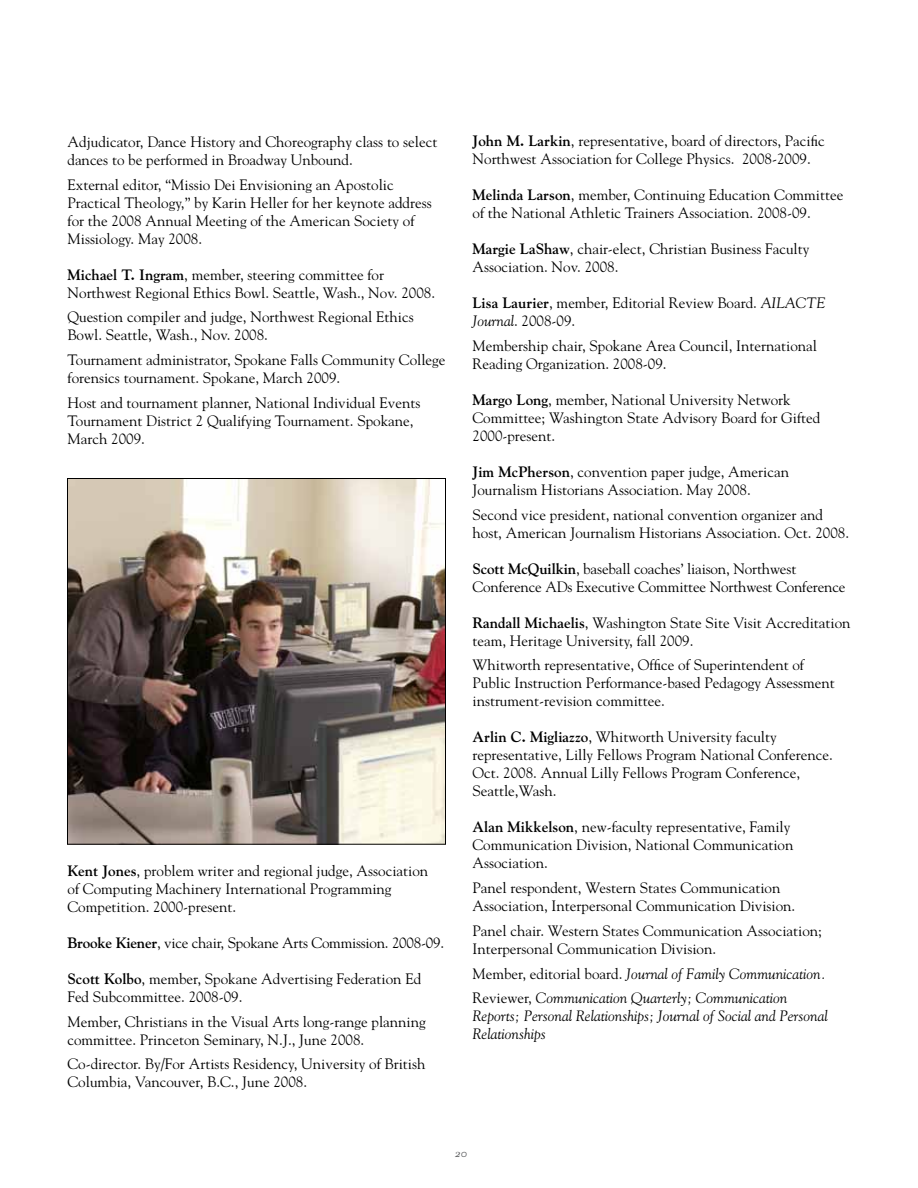
<style>
.page{position:relative;width:918px;height:1188px;background:#fff}
.page>*{position:absolute;margin:0;border:0;box-sizing:border-box;transform-origin:0 0}
.t1{font:15px/18px "Goudy";color:#000}
.t2{font:italic 15px/24.8px "Goudy";color:#000}
.t3{font:12px "Goudy Italic Os F";color:#58595b}
.s1{font-weight:700}
.s2{font-style:italic}
.s3{font-style:normal}
</style>
<div class="page">
<img style="left:69px;top:480px;width:375px;height:363px">
<div style="left:67px;top:478px;width:379px;height:367px;border:1px solid #000"></div>
<p class="t1" style="left:68px;top:133px;width:371px">Adjudicator, Dance History and Choreography class to select dances to be performed in Broadway Unbound.</p>
<p class="t1" style="left:68px;top:175px;width:366px">External editor, “Missio Dei Envisioning an Apostolic Practical Theology,” by Karin Heller for her keynote address for the 2008 Annual Meeting of the American Society of Missiology. May 2008.</p>
<p class="t1" style="left:68px;top:265px;width:369px"><span class="s1">Michael T. Ingram</span>, member, steering committee for<br>Northwest Regional Ethics Bowl. Seattle, Wash., Nov. 2008.</p>
<p class="t1" style="left:68px;top:308px;width:348px">Question compiler and judge, Northwest Regional Ethics<br>Bowl. Seattle, Wash., Nov. 2008.</p>
<p class="t1" style="left:68px;top:351px;width:380px">Tournament administrator, Spokane Falls Community College forensics tournament. Spokane, March 2009.</p>
<p class="t1" style="left:68px;top:394px;width:354px">Host and tournament planner, National Individual Events<br>Tournament District 2 Qualifying Tournament. Spokane,<br>March 2009.</p>
<p class="t1" style="left:68px;top:862px;width:362px"><span class="s1">Kent Jones</span>, problem writer and regional judge, Association of Computing Machinery International Programming<br>Competition. 2000-present.</p>
<p class="t1" style="left:68px;top:934px;width:378px"><span class="s1">Brooke Kiener</span>, vice chair, Spokane Arts Commission. 2008-09.</p>
<p class="t1" style="left:68px;top:970px;width:355px"><span class="s1">Scott Kolbo</span>, member, Spokane Advertising Federation Ed<br>Fed Subcommittee. 2008-09.</p>
<p class="t1" style="left:68px;top:1012px;width:360px">Member, Christians in the Visual Arts long-range planning committee. Princeton Seminary, N.J., June 2008.</p>
<p class="t1" style="left:68px;top:1055px;width:359px">Co-director. By/For Artists Residency, University of British<br>Columbia, Vancouver, B.C., June 2008.</p>
<p class="t1" style="left:472px;top:132px;width:354px"><span class="s1">John M. Larkin</span>, representative, board of directors, Pacific<br>Northwest Association for College Physics. 2008-2009.</p>
<p class="t1" style="left:472px;top:186px;width:372px"><span class="s1">Melinda Larson</span>, member, Continuing Education Committee of the National Athletic Trainers Association. 2008-09.</p>
<p class="t1" style="left:472px;top:240px;width:338px"><span class="s1">Margie LaShaw</span>, chair-elect, Christian Business Faculty<br>Association. Nov. 2008.</p>
<p class="t1" style="left:472px;top:294px;width:355px"><span class="s1">Lisa Laurier</span>, member, Editorial Review Board. <span class="s2">AILACTE<br>Journal</span>. 2008-09.</p>
<p class="t1" style="left:472px;top:337px;width:346px">Membership chair, Spokane Area Council, International<br>Reading Organization. 2008-09.</p>
<p class="t1" style="left:472px;top:391px;width:349px"><span class="s1">Margo Long</span>, member, National University Network<br>Committee; Washington State Advisory Board for Gifted<br>2000-present.</p>
<p class="t1" style="left:472px;top:463px;width:318px"><span class="s1">Jim McPherson</span>, convention paper judge, American<br>Journalism Historians Association. May 2008.</p>
<p class="t1" style="left:472px;top:505px;width:378px">Second vice president, national convention organizer and host, American Journalism Historians Association. Oct. 2008.</p>
<p class="t1" style="left:472px;top:559px;width:375px"><span class="s1">Scott McQuilkin</span>, baseball coaches’ liaison, Northwest<br>Conference ADs Executive Committee Northwest Conference</p>
<p class="t1" style="left:473px;top:613px;width:380px"><span class="s1">Randall Michaelis</span>, Washington State Site Visit Accreditation team, Heritage University, fall 2009.</p>
<p class="t1" style="left:473px;top:656px;width:364px">Whitworth representative, Office of Superintendent of<br>Public Instruction Performance-based Pedagogy Assessment instrument-revision committee.</p>
<p class="t1" style="left:473px;top:728px;width:362px"><span class="s1">Arlin C. Migliazzo</span>, Whitworth University faculty representative, Lilly Fellows Program National Conference.<br>Oct. 2008. Annual Lilly Fellows Program Conference, Seattle,Wash.</p>
<p class="t1" style="left:473px;top:818px;width:322px"><span class="s1">Alan Mikkelson</span>, new-faculty representative, Family<br>Communication Division, National Communication<br>Association.</p>
<p class="t1" style="left:473px;top:879px;width:324px">Panel respondent, Western States Communication<br>Association, Interpersonal Communication Division.</p>
<p class="t1" style="left:473px;top:922px;width:351px">Panel chair. Western States Communication Association;<br>Interpersonal Communication Division.</p>
<p class="t2" style="left:473px;top:961px;width:355px"><span class="s3">Member, editorial board.</span> Journal of Family Communication.<br><span class="s3">Reviewer,</span> Communication Quarterly; Communication</p>
<p class="t2" style="left:473px;top:1007px;width:357px;line-height:18px">Reports; Personal Relationships; Journal of Social and Personal<br>Relationships</p>
<p class="t3" style="left:455px;top:1146px;width:13px">20</p>
</div>
